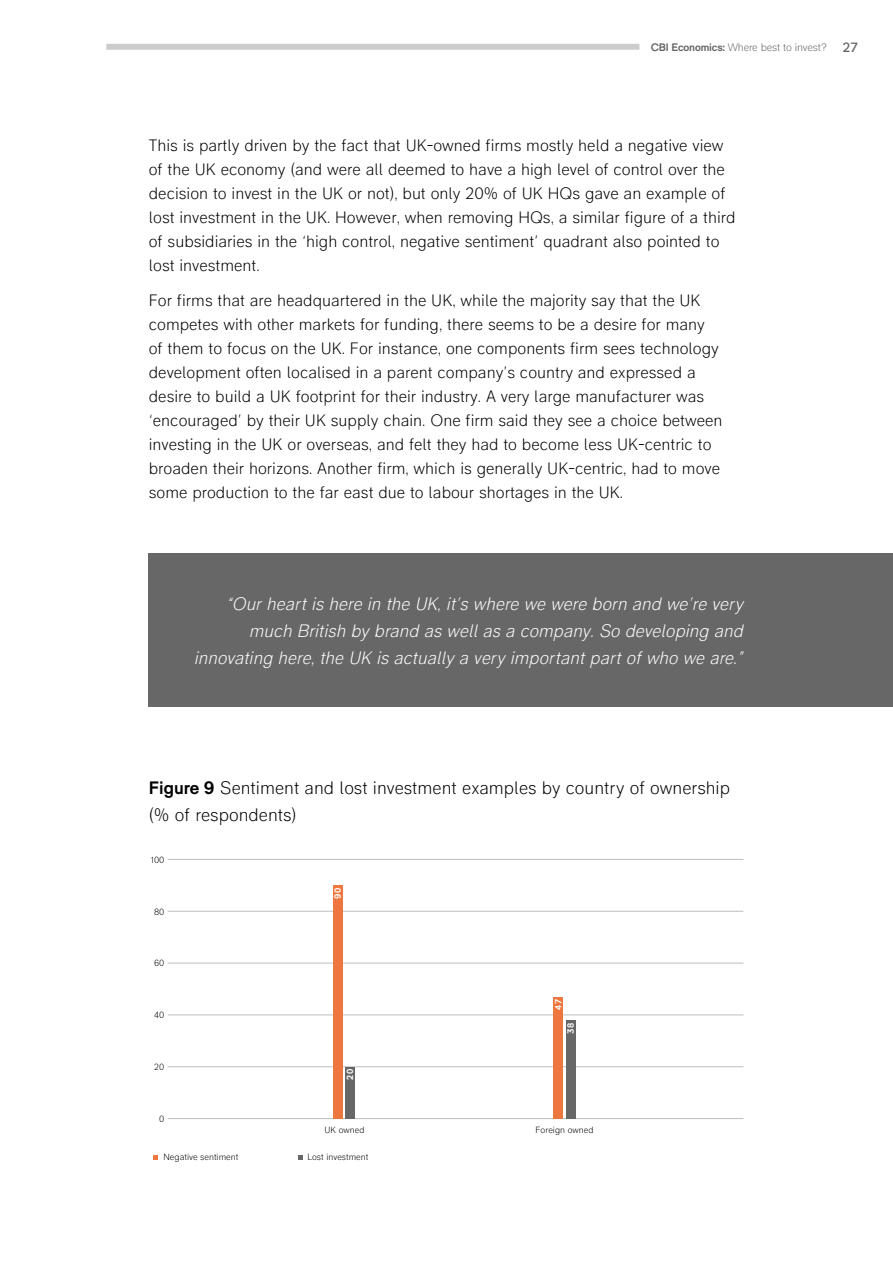
<style>
.page{position:relative;width:893px;height:1263px;background:#fff}
.page>*{position:absolute;margin:0;border:0;box-sizing:border-box;transform-origin:0 0}
.t1{font:italic 300 18px/27px "RM Pro";color:#fff;text-align:right}
.t2{font:300 18px/27px "RM Pro";color:#000}
.t3{font:300 16.5px/24px "RM Pro";color:#000}
.t4{font:300 10.8px "RM Pro";letter-spacing:-.015em;color:#666}
.t5{font:300 9px "RM Pro";color:#000}
.t6{font:700 9px "RM Pro";letter-spacing:.04em;color:#fff}
.s1{font-weight:700}
.s2{font-weight:400;font-size:13.5px}
</style>
<div class="page">
<div style="left:149px;top:553px;width:744px;height:153px;background:#666766"></div>
<hr style="left:168px;top:1066px;width:575px;height:1px;background:#bcbec0">
<hr style="left:168px;top:1015px;width:575px;height:1px;background:#bcbec0">
<hr style="left:168px;top:963px;width:575px;height:1px;background:#bcbec0">
<hr style="left:168px;top:911px;width:575px;height:1px;background:#bcbec0">
<hr style="left:168px;top:859px;width:575px;height:1px;background:#bcbec0">
<hr style="left:168px;top:1118px;width:575px;height:1px;background:#bcbec0">
<div style="left:333px;top:885px;width:9px;height:234px;background:#ee7740"></div>
<div style="left:346px;top:1067px;width:9px;height:52px;background:#666766"></div>
<div style="left:554px;top:997px;width:9px;height:122px;background:#ee7740"></div>
<div style="left:566px;top:1020px;width:9px;height:99px;background:#666766"></div>
<svg style="left:153px;top:1155px;width:5px;height:4px"></svg>
<svg style="left:298px;top:1155px;width:4px;height:4px"></svg>
<div style="left:106px;top:44px;width:533px;height:6px;background:#ccc"></div>
<p class="t4" style="left:651px;top:41px;width:209px"><span class="s1">CBI Economics:</span> Where best to invest? <span class="s2">27</span></p>
<p class="t3" style="left:149px;top:134px;width:588px">This is partly driven by the fact that UK-owned firms mostly held a negative view of the UK economy (and were all deemed to have a high level of control over the decision to invest in the UK or not), but only 20% of UK HQs gave an example of lost investment in the UK. However, when removing HQs, a similar figure of a third of subsidiaries in the ‘high control, negative sentiment’ quadrant also pointed to lost investment.</p>
<p class="t3" style="left:149px;top:289px;width:575px">For firms that are headquartered in the UK, while the majority say that the UK competes with other markets for funding, there seems to be a desire for many of them to focus on the UK. For instance, one components firm sees technology development often localised in a parent company’s country and expressed a desire to build a UK footprint for their industry. A very large manufacturer was ‘encouraged’ by their UK supply chain. One firm said they see a choice between investing in the UK or overseas, and felt they had to become less UK-centric to broaden their horizons. Another firm, which is generally UK-centric, had to move some production to the far east due to labour shortages in the UK.</p>
<p class="t1" style="left:195px;top:590px;width:550px">“Our heart is here in the UK, it’s where we were born and we’re very much British by brand as well as a company. So developing and innovating here, the UK is actually a very important part of who we are.”</p>
<p class="t2" style="left:149px;top:775px;width:583px"><span class="s1">Figure 9</span> Sentiment and lost investment examples by country of ownership (% of respondents)</p>
<p class="t5" style="left:151px;top:855px;width:15px">100</p>
<p class="t5" style="left:154px;top:906px;width:12px">80</p>
<p class="t5" style="left:154px;top:958px;width:12px">60</p>
<p class="t5" style="left:154px;top:1010px;width:12px">40</p>
<p class="t5" style="left:154px;top:1062px;width:12px">20</p>
<p class="t5" style="left:159px;top:1114px;width:7px">0</p>
<p class="t6" style="left:332px;top:899px;width:13px;rotate:-90deg">90</p>
<p class="t6" style="left:345px;top:1080px;width:12px;rotate:-90deg">20</p>
<p class="t5" style="left:325px;top:1125px;width:41px">UK owned</p>
<p class="t5" style="left:163px;top:1152px;width:76px">Negative sentiment</p>
<p class="t5" style="left:307px;top:1152px;width:63px">Lost investment</p>
<p class="t6" style="left:553px;top:1010px;width:12px;rotate:-90deg">47</p>
<p class="t6" style="left:565px;top:1034px;width:12px;rotate:-90deg">38</p>
<p class="t5" style="left:536px;top:1125px;width:59px">Foreign owned</p>
</div>
